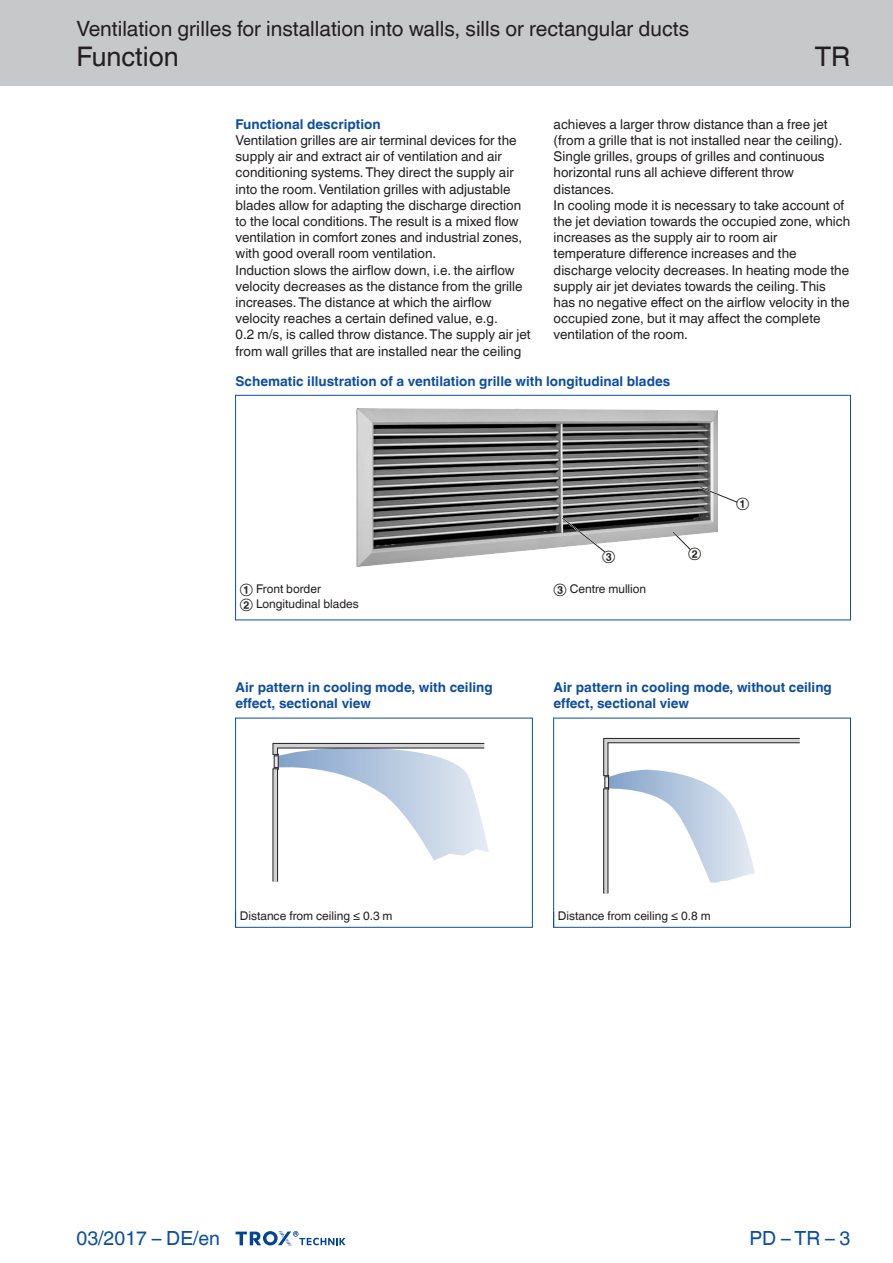
<style>
.page{position:relative;width:893px;height:1263px;background:#fff}
.page>*{position:absolute;margin:0;border:0;box-sizing:border-box;transform-origin:0 0}
.Navigation_2{font:27px "TROX Helvetica";color:#231f20}
.Navigation_3{font:27px "TROX Helvetica";color:#231f20}
.Navigation_1{font:21px "TROX Helvetica";color:#231f20}
.country{font:19.5px "TROX Helvetica";color:#0d4da1}
.pagina_li-re{font:19.5px "TROX Helvetica";color:#0d4da1}
.descr_txt_section_pa{font:13.5px/16.2px "TROX Helvetica";color:#231f20}
.Standard_oben_links{font:700 13.5px/16.2px "TROX Helvetica";color:#0d4da1}
.descr_txt_section_ti{font:700 13.5px "TROX Helvetica";color:#0d4da1}
._30_graphic_index{font:12px "TROX Helvetica";color:#231f20}
.Update_OIDs{font:12px "TROX Helvetica";color:#1d1d1b}
</style>
<div class="page">
<div style="left:0;top:0;width:893px;height:85px;background:#c7c8ca"></div>
<svg style="left:236px;top:1231px;width:110px;height:15px"></svg>
<img style="left:357px;top:408px;width:361px;height:159px">
<svg style="left:671px;top:530px;width:21px;height:21px"></svg>
<svg style="left:561px;top:516px;width:46px;height:38px"></svg>
<svg style="left:699px;top:486px;width:39px;height:18px"></svg>
<hr style="left:235px;top:395px;width:1px;height:225px;background:#0d4da1">
<hr style="left:850px;top:395px;width:1px;height:225px;background:#0d4da1">
<hr style="left:235px;top:395px;width:615px;height:1px;background:#0d4da1">
<hr style="left:235px;top:619px;width:615px;height:1px;background:#0d4da1">
<div style="left:273px;top:769px;width:5px;height:112px;background:#d1d2d4"></div>
<hr style="left:273px;top:769px;width:1px;height:112px;background:#231f20">
<hr style="left:277px;top:769px;width:1px;height:112px;background:#231f20">
<svg style="left:273px;top:743px;width:216px;height:118px"></svg>
<svg style="left:604px;top:883px;width:4px;height:10px"></svg>
<hr style="left:603px;top:788px;width:1px;height:105px;background:#231f20">
<hr style="left:608px;top:789px;width:1px;height:104px;background:#231f20">
<svg style="left:603px;top:738px;width:197px;height:145px"></svg>
<hr style="left:235px;top:718px;width:1px;height:210px;background:#0d4da1">
<hr style="left:532px;top:718px;width:1px;height:210px;background:#0d4da1">
<hr style="left:235px;top:718px;width:297px;height:1px;background:#0d4da1">
<hr style="left:235px;top:927px;width:297px;height:1px;background:#0d4da1">
<hr style="left:553px;top:718px;width:1px;height:210px;background:#0d4da1">
<hr style="left:850px;top:718px;width:1px;height:210px;background:#0d4da1">
<hr style="left:553px;top:718px;width:297px;height:1px;background:#0d4da1">
<hr style="left:553px;top:927px;width:297px;height:1px;background:#0d4da1">
<p class="Navigation_1" style="left:77px;top:17px;width:614px">Ventilation grilles for installation into walls, sills or rectangular ducts</p>
<p class="Navigation_2" style="left:77px;top:41px;width:104px">Function</p>
<p class="Navigation_3" style="left:815px;top:41px;width:37px">TR</p>
<p class="descr_txt_section_ti" style="left:236px;top:116px;width:147px">Functional description</p>
<p class="descr_txt_section_pa" style="left:236px;top:132px;width:288px">Ventilation grilles are air terminal devices for the supply air and extract air of ventilation and air conditioning systems. They direct the supply air into the room. Ventilation grilles with adjustable blades allow for adapting the discharge direction to the local conditions. The result is a mixed flow ventilation in comfort zones and industrial zones, with good overall room ventilation.</p>
<p class="descr_txt_section_pa" style="left:236px;top:262px;width:297px">Induction slows the airflow down, i.e. the airflow velocity decreases as the distance from the grille increases. The distance at which the airflow velocity reaches a certain defined value, e.g.<br>0.2 m/s, is called throw distance. The supply air jet from wall grilles that are installed near the ceiling</p>
<p class="descr_txt_section_pa" style="left:554px;top:116px;width:290px">achieves a larger throw distance than a free jet (from a grille that is not installed near the ceiling).<br>Single grilles, groups of grilles and continuous horizontal runs all achieve different throw distances.</p>
<p class="descr_txt_section_pa" style="left:554px;top:197px;width:298px">In cooling mode it is necessary to take account of the jet deviation towards the occupied zone, which increases as the supply air to room air temperature difference increases and the discharge velocity decreases. In heating mode the supply air jet deviates towards the ceiling. This has no negative effect on the airflow velocity in the occupied zone, but it may affect the complete ventilation of the room.</p>
<p class="Standard_oben_links" style="left:236px;top:373px;width:436px">Schematic illustration of a ventilation grille with longitudinal blades</p>
<p class="_30_graphic_index" style="left:240px;top:581px;width:83px">① Front border</p>
<p class="_30_graphic_index" style="left:240px;top:597px;width:120px">② Longitudinal blades</p>
<p class="Update_OIDs" style="left:602px;top:548px;width:15px">③</p>
<p class="Update_OIDs" style="left:688px;top:546px;width:15px">②</p>
<p class="_30_graphic_index" style="left:554px;top:581px;width:94px">③ Centre mullion</p>
<p class="Update_OIDs" style="left:736px;top:495px;width:15px">①</p>
<p class="Standard_oben_links" style="left:236px;top:679px;width:259px">Air pattern in cooling mode, with ceiling effect, sectional view</p>
<p class="Standard_oben_links" style="left:554px;top:679px;width:280px">Air pattern in cooling mode, without ceiling effect, sectional view</p>
<p class="_30_graphic_index" style="left:240px;top:909px;width:154px">Distance from ceiling ≤ 0.3 m</p>
<p class="_30_graphic_index" style="left:558px;top:909px;width:154px">Distance from ceiling ≤ 0.8 m</p>
<p class="country" style="left:77px;top:1227px;width:145px">03/2017 – DE/en</p>
<p class="pagina_li-re" style="left:750px;top:1227px;width:102px">PD – TR – 3</p>
</div>
